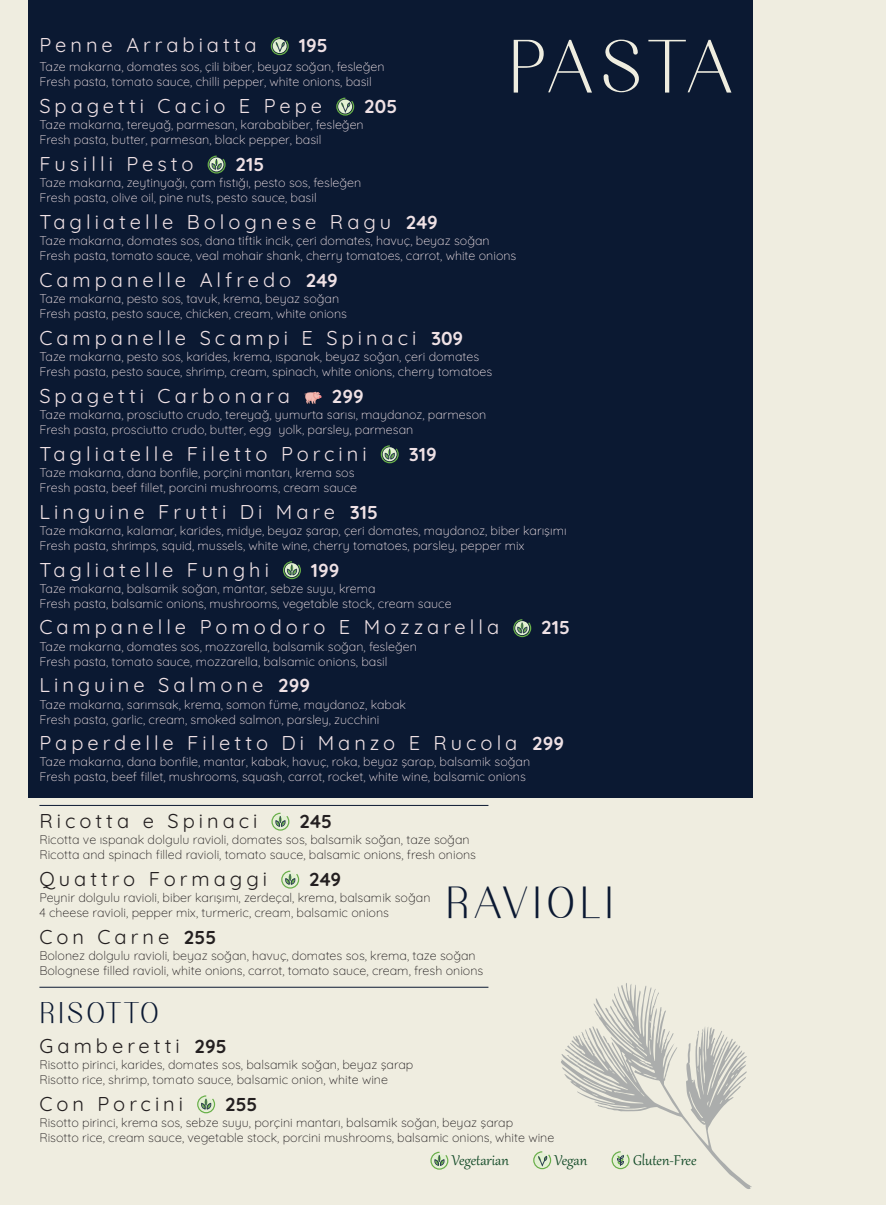
<style>
.page{position:relative;width:886px;height:1205px;background:#efede0}
.page>*{position:absolute;margin:0;border:0;box-sizing:border-box;transform-origin:0 0}
.t1{font:600 75px "Nesans";letter-spacing:.045em;color:#efede0}
.t2{font:600 45px "Nesans";letter-spacing:.1em;color:#0b1932}
.t3{font:600 30px "Nesans";letter-spacing:.1em;color:#0b1932}
.t4{font:300 20px "Quicksand";letter-spacing:.2em;color:#efe1e5}
.t5{font:300 20px "Quicksand";letter-spacing:.2em;color:#231f20}
.t6{font:300 18.75px "Quicksand";color:#efe1e5}
.t7{font:300 18.75px "Quicksand";color:#231f20}
.t8{font:17.5px "Gabriola";color:#114926}
.t9{font:300 12.5px/15px "Quicksand";color:#efe1e5}
.t10{font:300 12.5px/15px "Quicksand";color:#231f20}
</style>
<div class="page">
<div style="left:28px;top:0;width:725px;height:797px;background:#0b1932"></div>
<hr style="left:39px;top:805px;width:449px;height:1px;background:#0b1932">
<hr style="left:39px;top:987px;width:449px;height:1px;background:#0b1932">
<svg style="left:305px;top:392px;width:17px;height:12px"></svg>
<svg style="left:430px;top:1151px;width:19px;height:19px"></svg>
<svg style="left:533px;top:1151px;width:19px;height:19px"></svg>
<svg style="left:561px;top:983px;width:190px;height:206px"></svg>
<svg style="left:270px;top:37px;width:19px;height:19px"></svg>
<svg style="left:336px;top:97px;width:19px;height:19px"></svg>
<svg style="left:207px;top:155px;width:19px;height:19px"></svg>
<svg style="left:380px;top:445px;width:19px;height:19px"></svg>
<svg style="left:513px;top:619px;width:19px;height:19px"></svg>
<svg style="left:283px;top:561px;width:18px;height:19px"></svg>
<svg style="left:271px;top:812px;width:19px;height:19px"></svg>
<svg style="left:281px;top:870px;width:19px;height:19px"></svg>
<svg style="left:197px;top:1095px;width:19px;height:19px"></svg>
<h3 class="t4" style="left:39px;top:30px;width:219px">Penne Arrabiatta</h3>
<p class="t9" style="left:39px;top:58px;width:347px">Taze makarna, domates sos, çili biber, beyaz soğan, fesleğen<br>Fresh pasta, tomato sauce, chilli pepper, white onions, basil</p>
<h3 class="t4" style="left:39px;top:90px;width:284px">Spagetti Cacio E Pepe</h3>
<p class="t9" style="left:39px;top:116px;width:326px">Taze makarna, tereyağ, parmesan, karababiber, fesleğen<br>Fresh pasta, butter, parmesan, black pepper, basil</p>
<h3 class="t4" style="left:39px;top:148px;width:156px">Fusilli Pesto</h3>
<p class="t9" style="left:39px;top:174px;width:323px">Taze makarna, zeytinyağı, çam fıstığı, pesto sos, fesleğen<br>Fresh pasta, olive oil, pine nuts, pesto sauce, basil</p>
<h3 class="t4" style="left:39px;top:206px;width:353px">Tagliatelle Bolognese Ragu</h3>
<p class="t9" style="left:39px;top:232px;width:478px">Taze makarna, domates sos, dana tiftik incik, çeri domates, havuç, beyaz soğan<br>Fresh pasta, tomato sauce, veal mohair shank, cherry tomatoes, carrot, white onions</p>
<h3 class="t4" style="left:39px;top:264px;width:253px">Campanelle Alfredo</h3>
<p class="t9" style="left:39px;top:290px;width:309px">Taze makarna, pesto sos, tavuk, krema, beyaz soğan<br>Fresh pasta, pesto sauce, chicken, cream, white onions</p>
<h3 class="t4" style="left:39px;top:322px;width:378px">Campanelle Scampi E Spinaci</h3>
<p class="t9" style="left:39px;top:348px;width:454px">Taze makarna, pesto sos, karides, krema, ıspanak, beyaz soğan, çeri domates<br>Fresh pasta, pesto sauce, shrimp, cream, spinach, white onions, cherry tomatoes</p>
<h3 class="t4" style="left:39px;top:380px;width:252px">Spagetti Carbonara</h3>
<p class="t9" style="left:39px;top:405px;width:448px">Taze makarna, prosciutto crudo, tereyağ, yumurta sarısı, maydanoz, parmeson<br>Fresh pasta, prosciutto crudo, butter, egg yolk, parsley, parmesan</p>
<h3 class="t4" style="left:39px;top:438px;width:329px">Tagliatelle Filetto Porcini</h3>
<p class="t9" style="left:39px;top:463px;width:319px">Taze makarna, dana bonfile, porçini mantarı, krema sos<br>Fresh pasta, beef fillet, porcini mushrooms, cream sauce</p>
<h3 class="t4" style="left:39px;top:496px;width:297px">Linguine Frutti Di Mare</h3>
<p class="t9" style="left:39px;top:521px;width:529px">Taze makarna, kalamar, karides, midye, beyaz şarap, çeri domates, maydanoz, biber karışımı<br>Fresh pasta, shrimps, squid, mussels, white wine, cherry tomatoes, parsley, pepper mix</p>
<h3 class="t4" style="left:39px;top:554px;width:231px">Tagliatelle Funghi</h3>
<p class="t9" style="left:39px;top:579px;width:414px">Taze makarna, balsamik soğan, mantar, sebze suyu, krema<br>Fresh pasta, balsamic onions, mushrooms, vegetable stock, cream sauce</p>
<h3 class="t4" style="left:39px;top:612px;width:461px">Campanelle Pomodoro E Mozzarella</h3>
<p class="t9" style="left:39px;top:637px;width:379px">Taze makarna, domates sos, mozzarella, balsamik soğan, fesleğen<br>Fresh pasta, tomato sauce, mozzarella, balsamic onions, basil</p>
<h3 class="t4" style="left:39px;top:670px;width:225px">Linguine Salmone</h3>
<p class="t9" style="left:39px;top:695px;width:368px">Taze makarna, sarımsak, krema, somon füme, maydanoz, kabak<br>Fresh pasta, garlic, cream, smoked salmon, parsley, zucchini</p>
<h3 class="t4" style="left:39px;top:728px;width:479px">Paperdelle Filetto Di Manzo E Rucola</h3>
<p class="t9" style="left:39px;top:753px;width:492px">Taze makarna, dana bonfile, mantar, kabak, havuç, roka, beyaz şarap, balsamik soğan<br>Fresh pasta, beef fillet, mushrooms, squash, carrot, rocket, white wine, balsamic onions</p>
<h3 class="t6" style="left:299px;top:31px;width:30px">195</h3>
<h1 class="t1" style="left:508px;top:24px;width:226px">PASTA</h1>
<h3 class="t6" style="left:364px;top:92px;width:34px">205</h3>
<h3 class="t6" style="left:236px;top:150px;width:30px">215</h3>
<h3 class="t6" style="left:406px;top:208px;width:33px">249</h3>
<h3 class="t6" style="left:306px;top:266px;width:33px">249</h3>
<h3 class="t6" style="left:431px;top:323px;width:34px">309</h3>
<h3 class="t6" style="left:332px;top:381px;width:33px">299</h3>
<h3 class="t6" style="left:409px;top:439px;width:30px">319</h3>
<h3 class="t6" style="left:350px;top:497px;width:30px">315</h3>
<h3 class="t6" style="left:311px;top:555px;width:30px">199</h3>
<h3 class="t6" style="left:541px;top:613px;width:30px">215</h3>
<h3 class="t6" style="left:278px;top:671px;width:33px">299</h3>
<h3 class="t6" style="left:532px;top:729px;width:33px">299</h3>
<h3 class="t5" style="left:39px;top:805px;width:219px">Ricotta e Spinaci</h3>
<p class="t10" style="left:39px;top:831px;width:438px">Ricotta ve ıspanak dolgulu ravioli, domates sos, balsamik soğan, taze soğan<br>Ricotta and spinach filled ravioli, tomato sauce, balsamic onions, fresh onions</p>
<h3 class="t5" style="left:39px;top:863px;width:229px">Quattro Formaggi</h3>
<p class="t10" style="left:39px;top:889px;width:393px">Peynir dolgulu ravioli, biber karışımı, zerdeçal, krema, balsamik soğan<br>4 cheese ravioli, pepper mix, turmeric, cream, balsamic onions</p>
<h3 class="t5" style="left:39px;top:921px;width:131px">Con Carne</h3>
<p class="t10" style="left:39px;top:947px;width:445px">Bolonez dolgulu ravioli, beyaz soğan, havuç, domates sos, krema, taze soğan<br>Bolognese filled ravioli, white onions, carrot, tomato sauce, cream, fresh onions</p>
<h3 class="t3" style="left:39px;top:995px;width:121px">RISOTTO</h3>
<h3 class="t7" style="left:299px;top:807px;width:34px">245</h3>
<h3 class="t7" style="left:309px;top:865px;width:33px">249</h3>
<h2 class="t2" style="left:445px;top:877px;width:170px">RAVIOLI</h2>
<h3 class="t7" style="left:184px;top:922px;width:34px">255</h3>
<h3 class="t5" style="left:39px;top:1030px;width:142px">Gamberetti</h3>
<p class="t10" style="left:39px;top:1055px;width:375px">Risotto pirinci, karides, domates sos, balsamik soğan, beyaz şarap<br>Risotto rice, shrimp, tomato sauce, balsamic onion, white wine</p>
<h3 class="t7" style="left:194px;top:1031px;width:34px">295</h3>
<h3 class="t5" style="left:39px;top:1088px;width:145px">Con Porcini</h3>
<p class="t10" style="left:39px;top:1113px;width:516px">Risotto pirinci, krema sos, sebze suyu, porçini mantarı, balsamik soğan, beyaz şarap<br>Risotto rice, cream sauce, vegetable stock, porcini mushrooms, balsamic onions, white wine</p>
<h3 class="t7" style="left:225px;top:1089px;width:34px">255</h3>
<h3 class="t8" style="left:452px;top:1149px;width:59px">Vegetarian</h3>
<h3 class="t8" style="left:555px;top:1149px;width:34px">Vegan</h3>
<h3 class="t8" style="left:633px;top:1149px;width:65px">Gluten-Free</h3>
</div>
